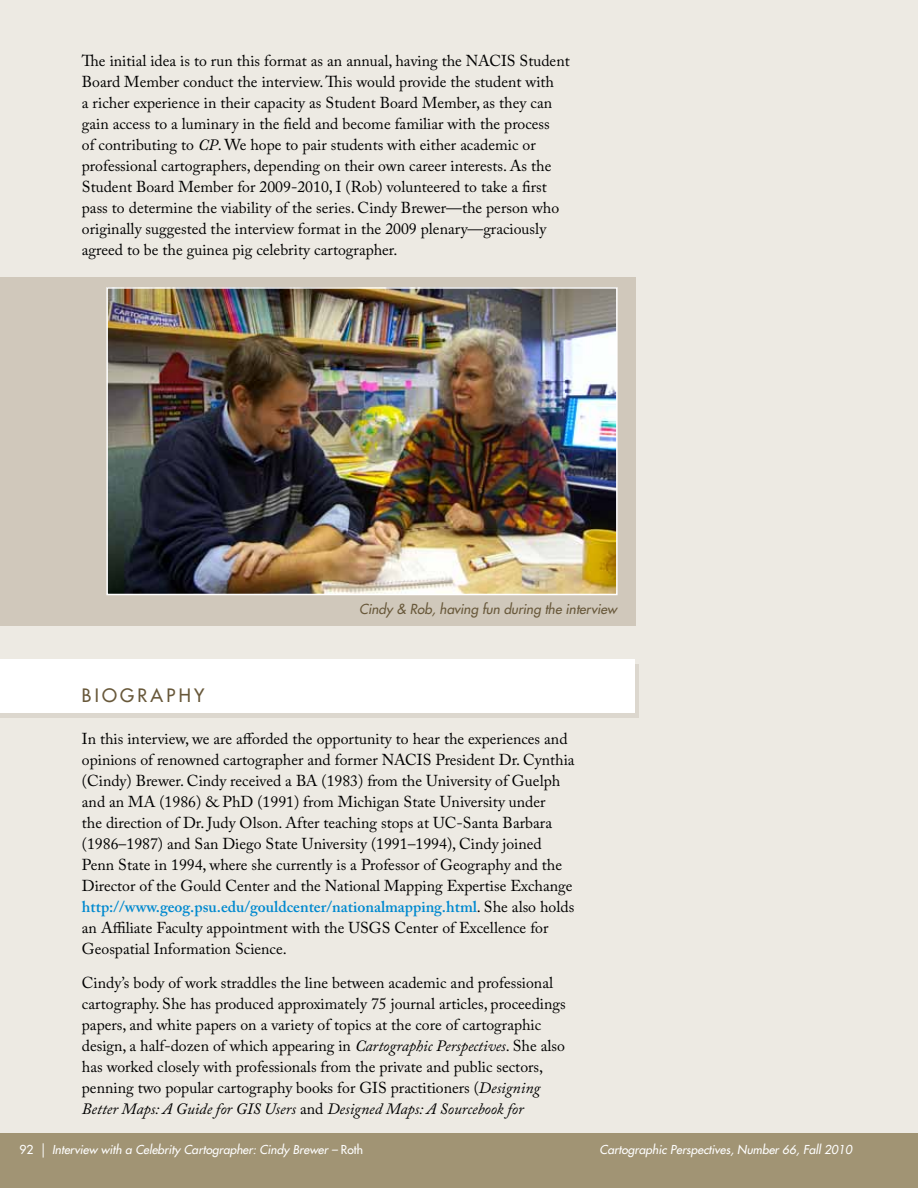
<style>
.page{position:relative;width:918px;height:1188px;background:#fff}
.page>*{position:absolute;margin:0;border:0;box-sizing:border-box;transform-origin:0 0}
.t1{font:500 18px "Futura Std";letter-spacing:.18em;color:#68583a}
.t2{font:15.75px/21px "Adobe Caslon Pro";color:#000}
.t3{font:italic 500 13.5px "Futura Std";color:#68583a}
.t4{font:italic 500 12px "Futura Std";color:#fff}
.s1{font-style:italic}
.s2{font-weight:600;color:#0089cf}
.s3{font-style:normal}
</style>
<div class="page">
<div style="left:0;top:0;width:918px;height:1136px;background:#edeae3"></div>
<div style="left:0;top:1133px;width:918px;height:55px;background:#a19474"></div>
<div style="left:0;top:664px;width:639px;height:54px;background:#dcd7ce"></div>
<div style="left:0;top:659px;width:634px;height:54px;background:#fff"></div>
<div style="left:0;top:277px;width:636px;height:349px;background:#d0c8bb"></div>
<img style="left:109px;top:290px;width:506px;height:302px">
<div style="left:106px;top:287px;width:512px;height:308px;border:2px solid #fff"></div>
<p class="t2" style="left:82px;top:50px;width:489px">The initial idea is to run this format as an annual, having the NACIS Student Board Member conduct the interview. This would provide the student with<br>a richer experience in their capacity as Student Board Member, as they can gain access to a luminary in the field and become familiar with the process<br>of contributing to <span class="s1">CP</span>. We hope to pair students with either academic or professional cartographers, depending on their own career interests. As the Student Board Member for 2009-2010, I (Rob) volunteered to take a first pass to determine the viability of the series. Cindy Brewer—the person who originally suggested the interview format in the 2009 plenary—graciously agreed to be the guinea pig celebrity cartographer.</p>
<p class="t3" style="left:359px;top:601px;width:260px">Cindy &amp; Rob, having fun during the interview</p>
<p class="t1" style="left:82px;top:684px;width:124px">BI OGR APHY</p>
<p class="t2" style="left:82px;top:728px;width:494px">In this interview, we are afforded the opportunity to hear the experiences and opinions of renowned cartographer and former NACIS President Dr. Cynthia (Cindy) Brewer. Cindy received a BA (1983) from the University of Guelph and an MA (1986) &amp; PhD (1991) from Michigan State University under<br>the direction of Dr. Judy Olson. After teaching stops at UC-Santa Barbara (1986–1987) and San Diego State University (1991–1994), Cindy joined Penn State in 1994, where she currently is a Professor of Geography and the Director of the Gould Center and the National Mapping Expertise Exchange <span class="s2">http://www.geog.psu.edu/gouldcenter/nationalmapping.html</span>. She also holds an Affiliate Faculty appointment with the USGS Center of Excellence for Geospatial Information Science.</p>
<p class="t2" style="left:82px;top:972px;width:485px">Cindy’s body of work straddles the line between academic and professional cartography. She has produced approximately 75 journal articles, proceedings papers, and white papers on a variety of topics at the core of cartographic design, a half-dozen of which appearing in <span class="s1">Cartographic Perspectives</span>. She also has worked closely with professionals from the private and public sectors, penning two popular cartography books for GIS practitioners (<span class="s1">Designing Better Maps: A Guide for GIS Users</span> and <span class="s1">Designed Maps: A Sourcebook for</span></p>
<p class="t4" style="left:20px;top:1142px;width:345px"><span class="s3">92</span> | Interview with a Celebrity Cartographer: Cindy Brewer – <span class="s3">ROTH</span></p>
<p class="t4" style="left:599px;top:1142px;width:254px">Cartographic Perspectives, Number 66, Fall 2010</p>
</div>
